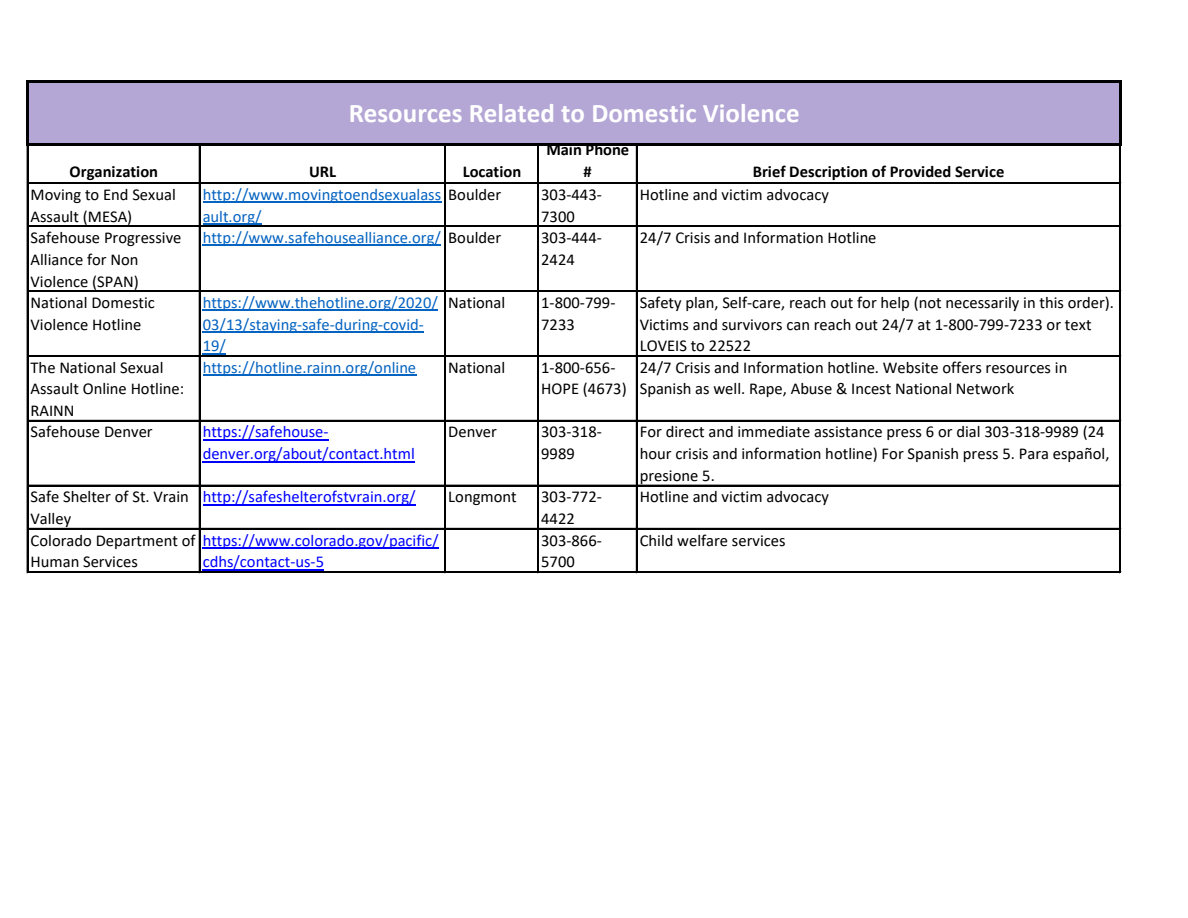
<style>
.page{position:relative;width:1188px;height:918px;background:#fff}
.page>*{position:absolute;margin:0;border:0;box-sizing:border-box;transform-origin:0 0}
.t1{font:700 27px "Calibri";color:#fff}
.t2{font:16.5px/21.8px "Calibri";color:#000}
.t3{font:16.5px/21.8px "Calibri";color:#0563c1}
.t4{font:16.5px/21.8px "Calibri";color:#00f}
.t5{font:700 16.5px/21.8px "Calibri";color:#000;text-align:center}
.s1{color:#000}
.s2{color:#00f}
</style>
<div class="page">
<div style="left:28px;top:82px;width:1092px;height:63px;background:#b4a7d6"></div>
<hr style="left:203px;top:202px;width:238px;height:1px;background:#0563c1">
<hr style="left:203px;top:223px;width:59px;height:1px;background:#0563c1">
<hr style="left:203px;top:245px;width:238px;height:1px;background:#0563c1">
<hr style="left:203px;top:310px;width:235px;height:1px;background:#0563c1">
<hr style="left:203px;top:331px;width:221px;height:2px;background:#0563c1">
<svg style="left:203px;top:353px;width:23px;height:1px"></svg>
<hr style="left:203px;top:374px;width:213px;height:2px;background:#0563c1">
<hr style="left:203px;top:439px;width:126px;height:1px;background:#00f">
<hr style="left:203px;top:461px;width:212px;height:1px;background:#00f">
<hr style="left:203px;top:504px;width:213px;height:1px;background:#00f">
<hr style="left:203px;top:547px;width:236px;height:1px;background:#00f">
<hr style="left:203px;top:569px;width:121px;height:1px;background:#00f">
<hr style="left:26px;top:80px;width:3px;height:66px;background:#000">
<hr style="left:1119px;top:83px;width:3px;height:63px;background:#000">
<hr style="left:27px;top:146px;width:1px;height:427px;background:#000">
<hr style="left:1119px;top:146px;width:2px;height:427px;background:#000">
<hr style="left:199px;top:146px;width:2px;height:427px;background:#000">
<hr style="left:445px;top:146px;width:1px;height:427px;background:#000">
<hr style="left:537px;top:146px;width:1px;height:427px;background:#000">
<hr style="left:538px;top:146px;width:1px;height:427px;background:#000">
<hr style="left:636px;top:146px;width:2px;height:427px;background:#000">
<hr style="left:29px;top:80px;width:1093px;height:3px;background:#000">
<hr style="left:29px;top:143px;width:1093px;height:3px;background:#000">
<hr style="left:29px;top:182px;width:1092px;height:1px;background:#000">
<hr style="left:28px;top:183px;width:1093px;height:1px;background:#000">
<hr style="left:28px;top:226px;width:1093px;height:1px;background:#000">
<hr style="left:29px;top:290px;width:1092px;height:1px;background:#000">
<hr style="left:28px;top:291px;width:1093px;height:1px;background:#000">
<hr style="left:28px;top:355px;width:1093px;height:2px;background:#000">
<hr style="left:28px;top:420px;width:1093px;height:2px;background:#000">
<hr style="left:28px;top:485px;width:1093px;height:1px;background:#000">
<hr style="left:28px;top:528px;width:1093px;height:2px;background:#000">
<hr style="left:28px;top:571px;width:1093px;height:2px;background:#000">
<p class="t1" style="left:349px;top:101px;width:453px">Resources Related to Domestic Violence</p>
<p class="t5" style="left:70px;top:162px;width:90px">Organization</p>
<p class="t5" style="left:309px;top:162px;width:29px">URL</p>
<p class="t5" style="left:463px;top:162px;width:60px">Location</p>
<p class="t5" style="left:546px;top:140px;width:84px">Main Phone #</p>
<p class="t5" style="left:753px;top:162px;width:253px">Brief Description of Provided Service</p>
<p class="t2" style="left:31px;top:185px;width:147px">Moving to End Sexual<br>Assault (MESA)</p>
<p class="t3" style="left:203px;top:185px;width:300px">http://www.movingtoendsexualass <span class="s1">Boulder </span>ault.org/</p>
<p class="t2" style="left:541px;top:185px;width:62px">303-443-<br>7300</p>
<p class="t2" style="left:640px;top:185px;width:191px">Hotline and victim advocacy</p>
<p class="t2" style="left:31px;top:228px;width:152px">Safehouse Progressive<br>Alliance for Non<br>Violence (SPAN)</p>
<p class="t3" style="left:203px;top:228px;width:240px">http://www.safehousealliance.org/</p>
<p class="t2" style="left:448px;top:228px;width:54px">Boulder</p>
<p class="t2" style="left:541px;top:228px;width:62px">303-444-<br>2424</p>
<p class="t2" style="left:640px;top:228px;width:238px">24/7 Crisis and Information Hotline</p>
<p class="t2" style="left:31px;top:293px;width:126px">National Domestic<br>Violence Hotline</p>
<p class="t3" style="left:203px;top:293px;width:237px">https://www.thehotline.org/2020/<br>03/13/staying-safe-during-covid-<br>19/</p>
<p class="t2" style="left:448px;top:293px;width:59px">National</p>
<p class="t2" style="left:541px;top:293px;width:76px">1-800-799-<br>7233</p>
<p class="t2" style="left:640px;top:293px;width:476px">Safety plan, Self-care, reach out for help (not necessarily in this order).<br>Victims and survivors can reach out 24/7 at 1-800-799-7233 or text<br>LOVEIS to 22522</p>
<p class="t2" style="left:31px;top:358px;width:155px">The National Sexual<br>Assault Online Hotline:<br>RAINN</p>
<p class="t3" style="left:203px;top:358px;width:215px">https://hotline.rainn.org/online</p>
<p class="t2" style="left:448px;top:358px;width:59px">National</p>
<p class="t2" style="left:541px;top:358px;width:87px">1-800-656-<br>HOPE (4673)</p>
<p class="t2" style="left:640px;top:358px;width:429px">24/7 Crisis and Information hotline. Website offers resources in<br>Spanish as well. Rape, Abuse &amp; Incest National Network</p>
<p class="t2" style="left:31px;top:422px;width:124px">Safehouse Denver</p>
<p class="t4" style="left:203px;top:422px;width:214px">https://safehouse&shy;denver.org/about/contact.html</p>
<p class="t2" style="left:448px;top:422px;width:50px">Denver</p>
<p class="t2" style="left:541px;top:422px;width:62px">303-318-<br>9989</p>
<p class="t2" style="left:640px;top:422px;width:471px">For direct and immediate assistance press 6 or dial 303-318-9989 (24 hour crisis and information hotline) For Spanish press 5. Para español, presione 5.</p>
<p class="t2" style="left:31px;top:487px;width:160px">Safe Shelter of St. Vrain<br>Valley</p>
<p class="t4" style="left:203px;top:487px;width:214px">http://safeshelterofstvrain.org/</p>
<p class="t2" style="left:448px;top:487px;width:70px">Longmont</p>
<p class="t2" style="left:541px;top:487px;width:62px">303-772-<br>4422</p>
<p class="t2" style="left:640px;top:487px;width:191px">Hotline and victim advocacy</p>
<p class="t2" style="left:31px;top:531px;width:410px">Colorado Department of <span class="s2">https://www.colorado.gov/pacific/<br></span>Human Services</p>
<p class="t2" style="left:541px;top:531px;width:62px">303-866-<br>5700</p>
<p class="t2" style="left:640px;top:531px;width:147px">Child welfare services</p>
<p class="t4" style="left:203px;top:552px;width:123px">cdhs/contact-us-5</p>
</div>
